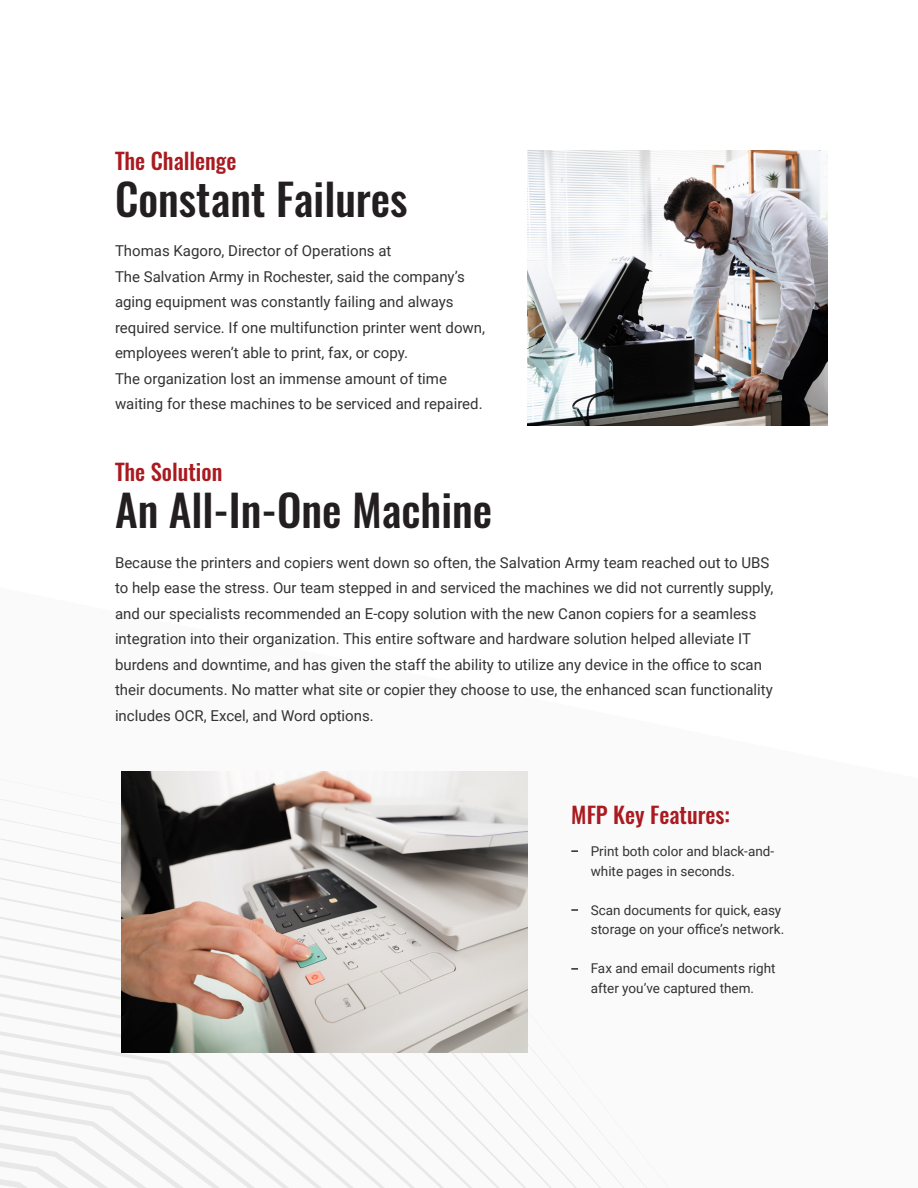
<style>
.page{position:relative;width:918px;height:1188px;background:#fff}
.page>*{position:absolute;margin:0;border:0;box-sizing:border-box;transform-origin:0 0}
.t1{font:500 43.5px "Oswald";color:#231f20}
.t2{font:500 22.5px "Oswald";color:#a91b20}
.t3{font:15px/25.5px "Roboto";color:#323332}
.t4{font:13.5px/19.5px "Roboto";color:#323332}
</style>
<div class="page">
<svg style="left:0;top:773px;width:570px;height:415px"></svg>
<img style="left:527px;top:150px;width:300px;height:275px">
<img style="left:121px;top:771px;width:406px;height:282px">
<svg style="left:571px;top:850px;width:7px;height:2px"></svg>
<svg style="left:571px;top:909px;width:7px;height:2px"></svg>
<svg style="left:571px;top:968px;width:7px;height:2px"></svg>
<h2 class="t2" style="left:115px;top:150px;width:123px">The Challenge</h2>
<h1 class="t1" style="left:115px;top:177px;width:294px">Constant Failures</h1>
<p class="t3" style="left:115px;top:238px;width:372px">Thomas Kagoro, Director of Operations at<br>The Salvation Army in Rochester, said the company’s aging equipment was constantly failing and always required service. If one multifunction printer went down, employees weren’t able to print, fax, or copy.<br>The organization lost an immense amount of time waiting for these machines to be serviced and repaired.</p>
<h2 class="t2" style="left:115px;top:460px;width:109px">The Solution</h2>
<h1 class="t1" style="left:115px;top:487px;width:379px">An All-In-One Machine</h1>
<p class="t3" style="left:115px;top:549px;width:660px">Because the printers and copiers went down so often, the Salvation Army team reached out to UBS to help ease the stress. Our team stepped in and serviced the machines we did not currently supply, and our specialists recommended an E-copy solution with the new Canon copiers for a seamless integration into their organization. This entire software and hardware solution helped alleviate IT burdens and downtime, and has given the staff the ability to utilize any device in the office to scan their documents. No matter what site or copier they choose to use, the enhanced scan functionality includes OCR, Excel, and Word options.</p>
<h2 class="t2" style="left:571px;top:803px;width:160px">MFP Key Features:</h2>
<p class="t4" style="left:591px;top:841px;width:185px">Print both color and black-and&shy;white pages in seconds.</p>
<p class="t4" style="left:591px;top:899px;width:195px">Scan documents for quick, easy storage on your office’s network.</p>
<p class="t4" style="left:591px;top:958px;width:186px">Fax and email documents right after you’ve captured them.</p>
</div>
